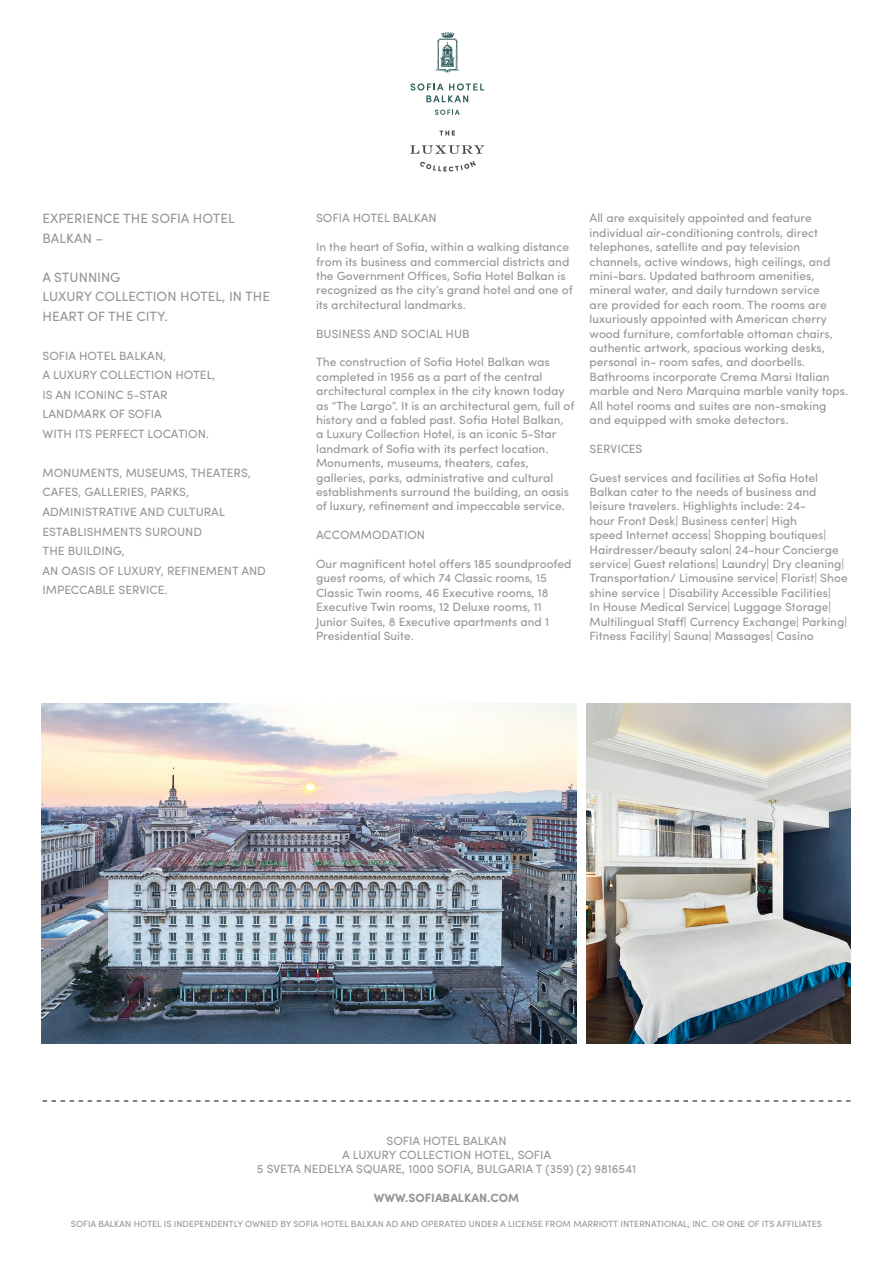
<style>
.page{position:relative;width:893px;height:1263px;background:#fff}
.page>*{position:absolute;margin:0;border:0;box-sizing:border-box;transform-origin:0 0}
.t1{font:13.5px/19.5px "Sofia Pro";color:#939598}
.t2{font:12px/14.4px "Sofia Pro";color:#939598}
.t3{font:700 12px "Sofia Pro";letter-spacing:-.005em;color:#939598}
.t4{font:9px "Sofia Pro";color:#939598}
</style>
<div class="page">
<svg style="left:420px;top:161px;width:56px;height:11px"></svg>
<svg style="left:410px;top:145px;width:74px;height:9px"></svg>
<svg style="left:440px;top:131px;width:15px;height:4px"></svg>
<svg style="left:435px;top:110px;width:25px;height:5px"></svg>
<svg style="left:410px;top:83px;width:74px;height:19px"></svg>
<svg style="left:435px;top:32px;width:24px;height:41px"></svg>
<img style="left:41px;top:704px;width:536px;height:340px">
<img style="left:587px;top:704px;width:263px;height:340px">
<svg style="left:43px;top:1100px;width:807px;height:1px"></svg>
<p class="t1" style="left:43px;top:208px;width:194px">EXPERIENCE THE SOFIA HOTEL</p>
<p class="t1" style="left:43px;top:228px;width:63px">BALKAN –</p>
<p class="t1" style="left:43px;top:267px;width:79px">A STUNNING</p>
<p class="t1" style="left:43px;top:286px;width:229px">LUXURY COLLECTION HOTEL, IN THE<br>HEART OF THE CITY.</p>
<p class="t2" style="left:43px;top:348px;width:125px">SOFIA HOTEL BALKAN,</p>
<p class="t2" style="left:43px;top:367px;width:175px">A LUXURY COLLECTION HOTEL,</p>
<p class="t2" style="left:43px;top:387px;width:127px">IS AN ICONINC 5-STAR</p>
<p class="t2" style="left:43px;top:406px;width:121px">LANDMARK OF SOFIA</p>
<p class="t2" style="left:43px;top:426px;width:168px">WITH ITS PERFECT LOCATION.</p>
<p class="t2" style="left:43px;top:465px;width:210px">MONUMENTS, MUSEUMS, THEATERS,</p>
<p class="t2" style="left:43px;top:484px;width:148px">CAFES, GALLERIES, PARKS,</p>
<p class="t2" style="left:43px;top:501px;width:184px;line-height:19.5px">ADMINISTRATIVE AND CULTURAL<br>ESTABLISHMENTS SUROUND</p>
<p class="t2" style="left:43px;top:543px;width:84px">THE BUILDING,</p>
<p class="t2" style="left:43px;top:560px;width:225px;line-height:19.5px">AN OASIS OF LUXURY, REFINEMENT AND<br>IMPECCABLE SERVICE.</p>
<p class="t2" style="left:316px;top:210px;width:122px">SOFIA HOTEL BALKAN</p>
<p class="t2" style="left:316px;top:239px;width:254px">In the heart of Sofia, within a walking distance</p>
<p class="t2" style="left:316px;top:253px;width:258px">from its business and commercial districts and the Government Offices, Sofia Hotel Balkan is recognized as the city’s grand hotel and one of its architectural landmarks.</p>
<p class="t2" style="left:316px;top:325px;width:155px">BUSINESS AND SOCIAL HUB</p>
<p class="t2" style="left:316px;top:354px;width:260px">The construction of Sofia Hotel Balkan was completed in 1956 as a part of the central architectural complex in the city known today as “The Largo”. It is an architectural gem, full of history and a fabled past. Sofia Hotel Balkan,<br>a Luxury Collection Hotel, is an iconic 5-Star landmark of Sofia with its perfect location.<br>Monuments, museums, theaters, cafes, galleries, parks, administrative and cultural establishments surround the building, an oasis of luxury, refinement and impeccable service.</p>
<p class="t2" style="left:316px;top:527px;width:111px">ACCOMMODATION</p>
<p class="t2" style="left:316px;top:556px;width:257px">Our magnificent hotel offers 185 soundproofed guest rooms, of which 74 Classic rooms, 15</p>
<p class="t2" style="left:316px;top:584px;width:234px">Classic Twin rooms, 46 Executive rooms, 18</p>
<p class="t2" style="left:316px;top:599px;width:227px">Executive Twin rooms, 12 Deluxe rooms, 11</p>
<p class="t2" style="left:316px;top:613px;width:234px">Junior Suites, 8 Executive apartments and 1</p>
<p class="t2" style="left:316px;top:628px;width:99px">Presidential Suite.</p>
<p class="t2" style="left:590px;top:210px;width:230px">All are exquisitely appointed and feature individual air-conditioning controls, direct</p>
<p class="t2" style="left:590px;top:239px;width:212px">telephones, satellite and pay television</p>
<p class="t2" style="left:590px;top:253px;width:242px">channels, active windows, high ceilings, and</p>
<p class="t2" style="left:590px;top:268px;width:260px">mini-bars. Updated bathroom amenities, mineral water, and daily turndown service<br>are provided for each room. The rooms are luxuriously appointed with American cherry wood furniture, comfortable ottoman chairs, authentic artwork, spacious working desks, personal in- room safes, and doorbells.<br>Bathrooms incorporate Crema Marsi Italian marble and Nero Marquina marble vanity tops.</p>
<p class="t2" style="left:590px;top:397px;width:238px">All hotel rooms and suites are non-smoking and equipped with smoke detectors.</p>
<p class="t2" style="left:590px;top:440px;width:54px">SERVICES</p>
<p class="t2" style="left:590px;top:469px;width:259px">Guest services and facilities at Sofia Hotel Balkan cater to the needs of business and leisure travelers. Highlights include: 24-<br>hour Front Desk| Business center| High<br>speed Internet access| Shopping boutiques| Hairdresser/beauty salon| 24-hour Concierge service| Guest relations| Laundry| Dry cleaning| Transportation/ Limousine service| Florist| Shoe shine service | Disability Accessible Facilities|<br>In House Medical Service| Luggage Storage| Multilingual Staff| Currency Exchange| Parking| Fitness Facility| Sauna| Massages| Casino</p>
<p class="t2" style="left:386px;top:1132px;width:122px">SOFIA HOTEL BALKAN</p>
<p class="t2" style="left:342px;top:1147px;width:211px">A LUXURY COLLECTION HOTEL, SOFIA</p>
<p class="t2" style="left:257px;top:1161px;width:381px">5 SVETA NEDELYA SQUARE, 1000 SOFIA, BULGARIA T (359) (2) 9816541</p>
<p class="t3" style="left:374px;top:1189px;width:147px">WWW.SOFIABALKAN.COM</p>
<p class="t4" style="left:71px;top:1217px;width:752px">SOFIA BALKAN HOTEL IS INDEPENDENTLY OWNED BY SOFIA HOTEL BALKAN AD AND OPERATED UNDER A LICENSE FROM MARRIOTT INTERNATIONAL, INC. OR ONE OF ITS AFFILIATES</p>
</div>
